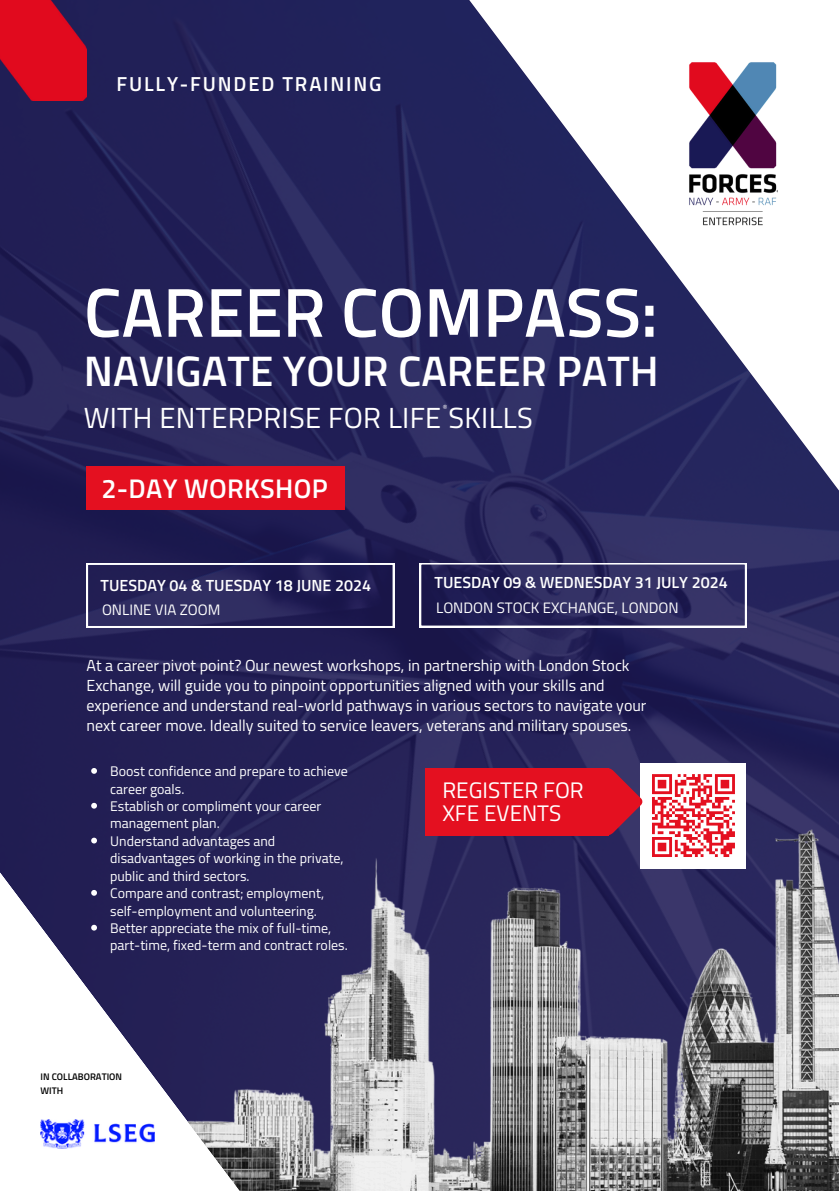
<style>
.page{position:relative;width:839px;height:1191px;background:#fff}
.page>*{position:absolute;margin:0;border:0;box-sizing:border-box;transform-origin:0 0}
.t1{font:600 69.4px "Titillium Web";color:#fff}
.t2{font:600 42.8px "Titillium Web";color:#fff}
.t3{font:29px "Titillium Web";letter-spacing:.01em;color:#fff}
.t4{font:600 27px "Titillium Web";letter-spacing:.015em;color:#fff}
.t5{font:22.4px/22.4px "Titillium Web";color:#fff}
.t6{font:600 20.2px "Titillium Web";letter-spacing:.09em;color:#fff}
.t7{font:16px/20px "Titillium Web";color:#fff}
.t8{font:600 16px "Titillium Web";color:#fff}
.t9{font:15px "Titillium Web";color:#fff}
.t10{font:14px/17.4px "Titillium Web";color:#fff}
.t11{font:600 9.6px/13.2px "Titillium Web";color:#000}
.t12{font:7.4px "Titillium Web";color:#fff}
</style>
<div class="page">
<img style="left:0;top:0;width:838px;height:824px">
<img style="left:0;top:0;width:86px;height:101px">
<img style="left:683px;top:57px;width:94px;height:173px">
<img style="left:255px;top:824px;width:583px;height:367px">
<div style="left:640px;top:763px;width:106px;height:105px;background:#fff"></div>
<svg style="left:652px;top:774px;width:83px;height:83px"></svg>
<div style="left:425px;top:768px;width:184px;height:68px;background:#e41020"></div>
<svg style="left:609px;top:768px;width:33px;height:68px"></svg>
<div style="left:86px;top:467px;width:259px;height:43px;background:#e41020"></div>
<svg style="left:0;top:603px;width:255px;height:588px;fill:#242055"></svg>
<img style="left:41px;top:1120px;width:114px;height:28px">
<svg style="left:87px;top:563px;width:307px;height:64px"></svg>
<svg style="left:420px;top:563px;width:326px;height:64px"></svg>
<h3 class="t6" style="left:117px;top:68px;width:266px">FULLY-FUNDED TRAINING</h3>
<p class="t1" style="left:84px;top:258px;width:575px">CAREER COMPASS:</p>
<p class="t2" style="left:84px;top:338px;width:576px">NAVIGATE YOUR CAREER PATH</p>
<p class="t3" style="left:84px;top:395px;width:450px">WITH ENTERPRISE FOR LIFE SKILLS</p>
<p class="t12" style="left:443px;top:402px;width:6px">®</p>
<p class="t4" style="left:101px;top:467px;width:228px">2-DAY WORKSHOP</p>
<p class="t8" style="left:101px;top:573px;width:272px">TUESDAY 04 &amp; TUESDAY 18 JUNE 2024</p>
<p class="t9" style="left:102px;top:598px;width:120px">ONLINE VIA ZOOM</p>
<p class="t8" style="left:434px;top:570px;width:294px">TUESDAY 09 &amp; WEDNESDAY 31 JULY 2024</p>
<p class="t9" style="left:436px;top:596px;width:244px">LONDON STOCK EXCHANGE, LONDON</p>
<p class="t7" style="left:86px;top:655px;width:561px">At a career pivot point? Our newest workshops, in partnership with London Stock Exchange, will guide you to pinpoint opportunities aligned with your skills and experience and understand real-world pathways in various sectors to navigate your next career move. Ideally suited to service leavers, veterans and military spouses.</p>
<p class="t10" style="left:110px;top:762px;width:239px">Boost confidence and prepare to achieve career goals.</p>
<h5 class="t10" style="left:110px;top:797px;width:212px">Establish or compliment your career management plan.</h5>
<p class="t10" style="left:110px;top:832px;width:235px">Understand advantages and disadvantages of working in the private, public and third sectors.</p>
<h1 class="t10" style="left:110px;top:884px;width:215px">Compare and contrast; employment, self-employment and volunteering.</h1>
<h2 class="t10" style="left:110px;top:919px;width:239px">Better appreciate the mix of full-time, part-time, fixed-term and contract roles.</h2>
<p class="t11" style="left:40px;top:1070px;width:83px">IN COLLABORATION<br>WITH</p>
<p class="t5" style="left:442px;top:779px;width:143px">REGISTER FOR<br>XFE EVENTS</p>
</div>
